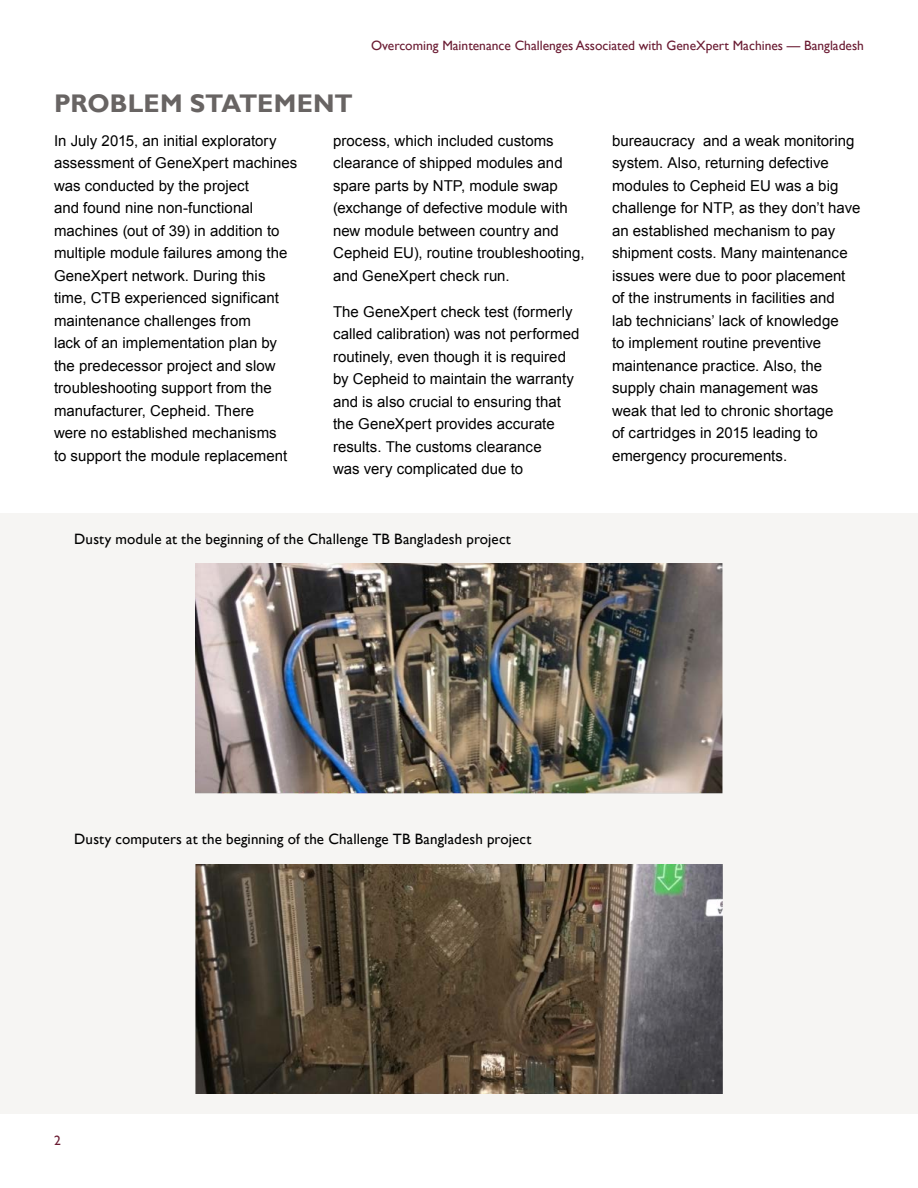
<style>
.page{position:relative;width:918px;height:1188px;background:#fff}
.page>*{position:absolute;margin:0;border:0;box-sizing:border-box;transform-origin:0 0}
.t1{font:700 25.5px "Gill Sans";color:#686463}
.t2{font:15px/22.5px "Arial";letter-spacing:.005em;color:#000}
.t3{font:15px "Gill Sans";letter-spacing:.01em;color:#000}
.t4{font:13.5px "Gill Sans";color:#6a1b32}
</style>
<div class="page">
<div style="left:0;top:513px;width:918px;height:600px;background:#f6f5f3"></div>
<img style="left:195px;top:564px;width:528px;height:229px">
<img style="left:195px;top:864px;width:528px;height:230px">
<h1 class="t1" style="left:54px;top:88px;width:300px">PROBLEM STATEMENT</h1>
<p class="t4" style="left:371px;top:37px;width:494px">Overcoming Maintenance Challenges Associated with GeneXpert Machines — Bangladesh</p>
<p class="t2" style="left:54px;top:130px;width:245px">In July 2015, an initial exploratory assessment of GeneXpert machines was conducted by the project<br>and found nine non-functional machines (out of 39) in addition to multiple module failures among the<br>GeneXpert network. During this time, CTB experienced significant maintenance challenges from<br>lack of an implementation plan by the predecessor project and slow troubleshooting support from the manufacturer, Cepheid. There<br>were no established mechanisms<br>to support the module replacement</p>
<p class="t2" style="left:333px;top:130px;width:253px">process, which included customs clearance of shipped modules and spare parts by NTP, module swap (exchange of defective module with new module between country and<br>Cepheid EU), routine troubleshooting, and GeneXpert check run.</p>
<p class="t2" style="left:333px;top:301px;width:248px">The GeneXpert check test (formerly called calibration) was not performed routinely, even though it is required by Cepheid to maintain the warranty and is also crucial to ensuring that the GeneXpert provides accurate results. The customs clearance<br>was very complicated due to</p>
<p class="t3" style="left:74px;top:530px;width:438px">Dusty module at the beginning of the Challenge TB Bangladesh project</p>
<p class="t2" style="left:612px;top:130px;width:250px">bureaucracy and a weak monitoring system. Also, returning defective modules to Cepheid EU was a big challenge for NTP, as they don’t have an established mechanism to pay shipment costs. Many maintenance issues were due to poor placement of the instruments in facilities and<br>lab technicians’ lack of knowledge<br>to implement routine preventive maintenance practice. Also, the supply chain management was<br>weak that led to chronic shortage<br>of cartridges in 2015 leading to emergency procurements.</p>
<p class="t3" style="left:74px;top:830px;width:459px">Dusty computers at the beginning of the Challenge TB Bangladesh project</p>
<p class="t4" style="left:54px;top:1132px;width:8px">2</p>
</div>
